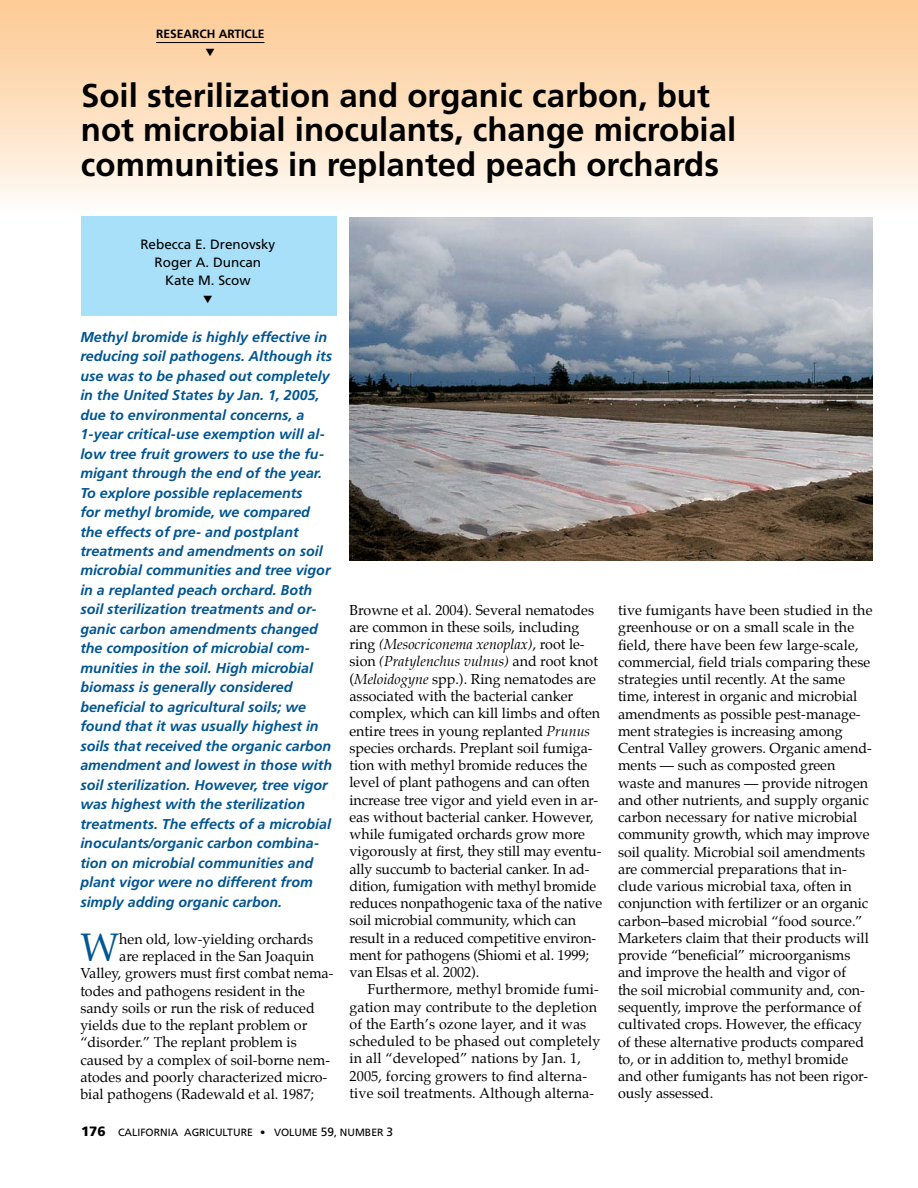
<style>
.page{position:relative;width:918px;height:1188px;background:#fff}
.page>*{position:absolute;margin:0;border:0;box-sizing:border-box;transform-origin:0 0}
.t1{font:39px "Palatino";color:#005592}
.t2{font:700 33px/34.5px "Frutiger";color:#000}
.t3{font:14.25px/17.2px "Palatino";color:#000}
.t4{font:italic 700 14.25px/19.5px "Frutiger";color:#005592}
.t5{font:13.5px/18px "Frutiger";color:#000;text-align:center}
.t6{font:700 12px "Frutiger";color:#000}
.t7{font:10.5px "Frutiger";color:#000}
.s1{font-style:italic}
.s2{font-weight:900;font-size:13.5px}
.s3{font-size:12px}
</style>
<div class="page">
<img style="left:350px;top:217px;width:523px;height:343px">
<div style="left:0;top:0;width:918px;height:217px;background:linear-gradient(to bottom,#fdc88f,#fefcf7)"></div>
<hr style="left:156px;top:42px;width:108px;height:1px;background:#000">
<div style="left:81px;top:216px;width:255px;height:100px;background:#a8e0f9"></div>
<svg style="left:206px;top:48px;width:9px;height:8px"></svg>
<p class="t6" style="left:156px;top:27px;width:110px">RESEARCH ARTICLE</p>
<h2 class="t2" style="left:81px;top:78px;width:657px">Soil sterilization and organic carbon, but not microbial inoculants, change microbial communities in replanted peach orchards</h2>
<p class="t5" style="left:140px;top:235px;width:137px">Rebecca E. Drenovsky<br>Roger A. Duncan<br>Kate M. Scow</p>
<p class="t4" style="left:80px;top:327px;width:253px">Methyl bromide is highly effective in reducing soil pathogens. Although its use was to be phased out completely in the United States by Jan. 1, 2005, due to environmental concerns, a 1-year critical-use exemption will al&shy;low tree fruit growers to use the fu&shy;migant through the end of the year.<br>To explore possible replacements<br>for methyl bromide, we compared the effects of pre- and postplant treatments and amendments on soil microbial communities and tree vigor in a replanted peach orchard. Both soil sterilization treatments and or&shy;ganic carbon amendments changed the composition of microbial com&shy;munities in the soil. High microbial biomass is generally considered beneficial to agricultural soils; we found that it was usually highest in soils that received the organic carbon amendment and lowest in those with soil sterilization. However, tree vigor was highest with the sterilization treatments. The effects of a microbial inoculants/organic carbon combina&shy;tion on microbial communities and plant vigor were no different from simply adding organic carbon.</p>
<h1 class="t1" style="left:80px;top:922px;width:40px">W</h1>
<p class="t3" style="left:119px;top:932px;width:195px">hen old, low-yielding orchards</p>
<p class="t3" style="left:119px;top:949px;width:196px">are replaced in the San Joaquin</p>
<p class="t3" style="left:80px;top:966px;width:255px">Valley, growers must first combat nema-</p>
<p class="t3" style="left:80px;top:983px;width:226px">todes and pathogens resident in the</p>
<p class="t3" style="left:80px;top:1001px;width:236px">sandy soils or run the risk of reduced</p>
<p class="t3" style="left:80px;top:1018px;width:229px">yields due to the replant problem or</p>
<p class="t3" style="left:80px;top:1035px;width:218px">“disorder.” The replant problem is</p>
<p class="t3" style="left:80px;top:1052px;width:251px">caused by a complex of soil-borne nem-</p>
<p class="t3" style="left:80px;top:1070px;width:248px">atodes and poorly characterized micro-</p>
<p class="t3" style="left:80px;top:1087px;width:235px">bial pathogens (Radewald et al. 1987;</p>
<p class="t3" style="left:350px;top:602px;width:254px">Browne et al. 2004). Several nematodes are common in these soils, including ring <span class="s1">(Mesocriconema xenoplax)</span>, root le&shy;sion <span class="s1">(Pratylenchus vulnus)</span> and root knot (<span class="s1">Meloidogyne</span> spp.). Ring nematodes are associated with the bacterial canker complex, which can kill limbs and often entire trees in young replanted <span class="s1">Prunus </span>species orchards. Preplant soil fumiga&shy;tion with methyl bromide reduces the level of plant pathogens and can often increase tree vigor and yield even in ar&shy;eas without bacterial canker. However, while fumigated orchards grow more vigorously at first, they still may eventu&shy;ally succumb to bacterial canker. In ad&shy;dition, fumigation with methyl bromide reduces nonpathogenic taxa of the native soil microbial community, which can result in a reduced competitive environ&shy;ment for pathogens (Shiomi et al. 1999; van Elsas et al. 2002).</p>
<p class="t3" style="left:350px;top:982px;width:252px;text-indent:18px">Furthermore, methyl bromide fumi&shy;gation may contribute to the depletion of the Earth’s ozone layer, and it was scheduled to be phased out completely in all “developed” nations by Jan. 1, 2005, forcing growers to find alterna&shy;tive soil treatments. Although alterna-</p>
<p class="t7" style="left:81px;top:1126px;width:314px"><span class="s2">176</span> CALIFORNIA AGRICULTURE • VOLUME <span class="s3">59</span>, NUMBER <span class="s3">3</span></p>
<p class="t3" style="left:618px;top:603px;width:256px">tive fumigants have been studied in the greenhouse or on a small scale in the field, there have been few large-scale, commercial, field trials comparing these strategies until recently. At the same time, interest in organic and microbial amendments as possible pest-manage&shy;ment strategies is increasing among Central Valley growers. Organic amend&shy;ments — such as composted green waste and manures — provide nitrogen and other nutrients, and supply organic carbon necessary for native microbial community growth, which may improve soil quality. Microbial soil amendments are commercial preparations that in&shy;clude various microbial taxa, often in conjunction with fertilizer or an organic carbon–based microbial “food source.” Marketers claim that their products will provide “beneficial” microorganisms and improve the health and vigor of<br>the soil microbial community and, con&shy;sequently, improve the performance of cultivated crops. However, the efficacy of these alternative products compared to, or in addition to, methyl bromide and other fumigants has not been rigor&shy;ously assessed.</p>
</div>
